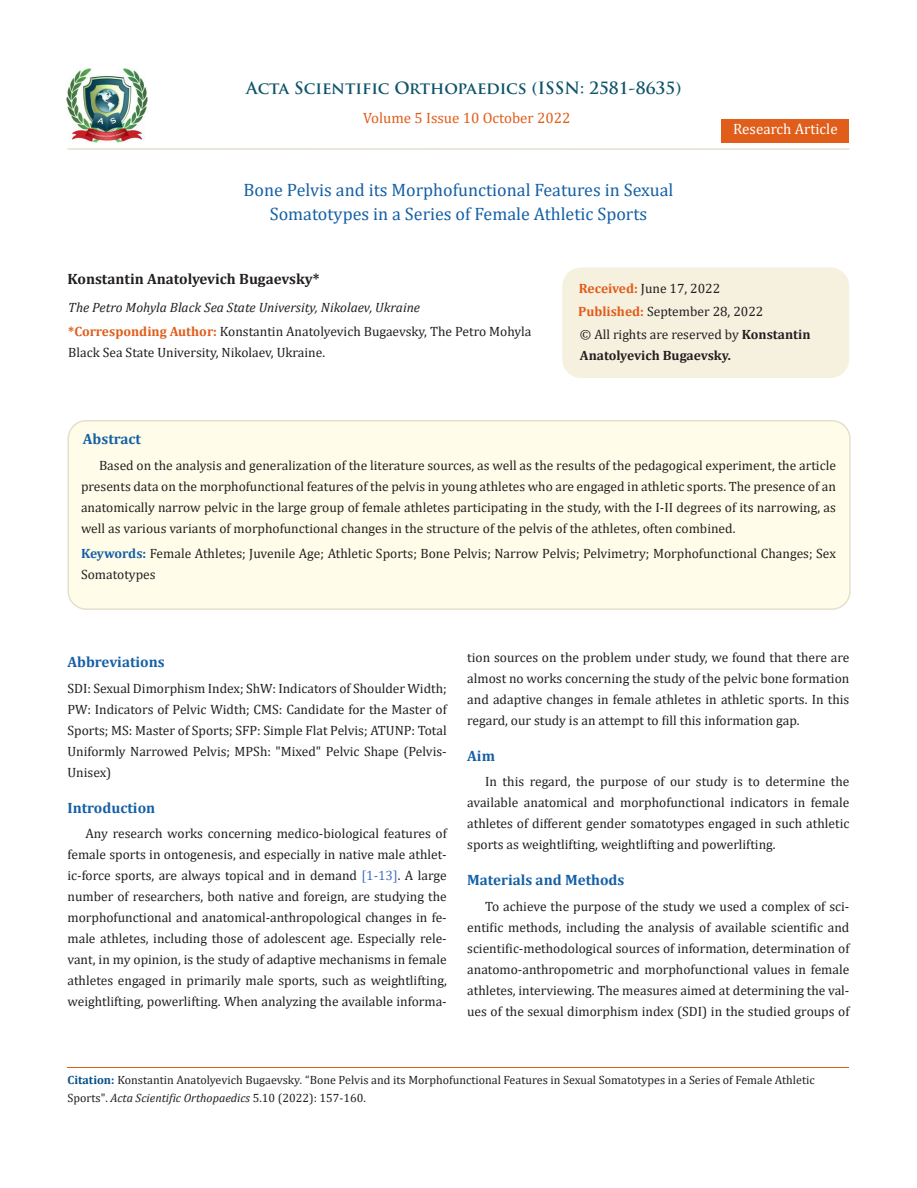
<style>
.page{position:relative;width:917px;height:1188px;background:#fff}
.page>*{position:absolute;margin:0;border:0;box-sizing:border-box;transform-origin:0 0}
.t1{font:18px/24px "Cambria";color:#1560a6;text-align:center}
.t2{font:700 16.5px "Trajan Pro";color:#0e546a}
.t3{font:700 15px "Cambria";color:#1560a6}
.t4{font:700 15px "Cambria";color:#231f20}
.t5{font:15px "Cambria";color:#e05d1a}
.t6{font:15px "Cambria";color:#fff}
.List_Paragraph{font:13.5px/21px "Cambria";color:#231f20;text-align:justify}
.t7{font:700 13.5px/21px "Cambria";color:#231f20}
.t8{font:italic 13.5px "Cambria";color:#231f20}
.t9{font:12px/18px "Cambria";color:#231f20}
.s1{font-weight:700;color:#e05d1a}
.s2{font-weight:400}
.s3{font-weight:700;color:#1560a6}
.s4{color:#4472c4}
.s5{font-weight:700;color:#035089}
.s6{font-style:italic}
</style>
<div class="page">
<img style="left:67px;top:68px;width:80px;height:74px">
<div style="left:721px;top:119px;width:128px;height:23px;background:#e05d1a"></div>
<div style="left:563px;top:268px;width:285px;height:109px;background:#f6f0df;border-radius:18px"></div>
<div style="left:562px;top:268px;width:287px;height:110px;border:2px solid #f6f0df;border-radius:18px"></div>
<div style="left:68px;top:421px;width:781px;height:188px;background:#fffde9;border-radius:18px"></div>
<div style="left:67px;top:420px;width:783px;height:190px;border:2px solid #e5dfce;border-radius:18px"></div>
<hr style="left:67px;top:1067px;width:782px;height:1px;background:#e05d1a">
<hr style="left:67px;top:148px;width:782px;height:2px;background:#e5dfce">
<p class="t2" style="left:246px;top:77px;width:436px">Acta Scientific Orthopaedics (ISSN: 2581-8635)</p>
<p class="t5" style="left:363px;top:109px;width:209px">Volume 5 Issue 10 October 2022</p>
<p class="t1" style="left:243px;top:178px;width:431px">Bone Pelvis and its Morphofunctional Features in Sexual<br>Somatotypes in a Series of Female Athletic Sports</p>
<p class="t6" style="left:733px;top:120px;width:106px">Research Article</p>
<p class="t4" style="left:67px;top:269px;width:253px">Konstantin Anatolyevich Bugaevsky*</p>
<p class="t8" style="left:68px;top:297px;width:353px">The Petro Mohyla Black Sea State University, Nikolaev, Ukraine</p>
<p class="List_Paragraph" style="left:68px;top:321px;width:464px"><span class="s1">*Corresponding Author:</span> Konstantin Anatolyevich Bugaevsky, The Petro Mohyla<br>Black Sea State University, Nikolaev, Ukraine.</p>
<p class="List_Paragraph" style="left:579px;top:278px;width:143px"><span class="s1">Received:</span> June 17, 2022</p>
<p class="List_Paragraph" style="left:578px;top:301px;width:187px"><span class="s1">Published:</span> September 28, 2022</p>
<p class="t7" style="left:580px;top:323px;width:232px"><span class="s2">© All rights are reserved by</span> Konstantin<br>Anatolyevich Bugaevsky.</p>
<p class="t3" style="left:83px;top:428px;width:60px">Abstract</p>
<p class="List_Paragraph" style="left:81px;top:455px;width:756px;text-indent:18px">Based on the analysis and generalization of the literature sources, as well as the results of the pedagogical experiment, the article presents data on the morphofunctional features of the pelvis in young athletes who are engaged in athletic sports. The presence of an anatomically narrow pelvic in the large group of female athletes participating in the study, with the I-II degrees of its narrowing, as well as various variants of morphofunctional changes in the structure of the pelvis of the athletes, often combined.</p>
<p class="List_Paragraph" style="left:81px;top:543px;width:756px"><span class="s3">Keywords:</span> Female Athletes; Juvenile Age; Athletic Sports; Bone Pelvis; Narrow Pelvis; Pelvimetry; Morphofunctional Changes; Sex<br>Somatotypes</p>
<p class="t3" style="left:67px;top:652px;width:99px">Abbreviations</p>
<p class="List_Paragraph" style="left:67px;top:678px;width:381px">SDI: Sexual Dimorphism Index; ShW: Indicators of Shoulder Width; PW: Indicators of Pelvic Width; CMS: Candidate for the Master of Sports; MS: Master of Sports; SFP: Simple Flat Pelvis; ATUNP: Total Uniformly Narrowed Pelvis; MPSh: "Mixed" Pelvic Shape (Pelvis-Unisex)</p>
<p class="t3" style="left:67px;top:797px;width:89px">Introduction</p>
<p class="List_Paragraph" style="left:67px;top:823px;width:381px;text-indent:18px">Any research works concerning medico-biological features of female sports in ontogenesis, and especially in native male athlet&shy;ic-force sports, are always topical and in demand <span class="s4">[1-13]</span>. A large number of researchers, both native and foreign, are studying the morphofunctional and anatomical-anthropological changes in fe&shy;male athletes, including those of adolescent age. Especially rele&shy;vant, in my opinion, is the study of adaptive mechanisms in female athletes engaged in primarily male sports, such as weightlifting, weightlifting, powerlifting. When analyzing the available informa-</p>
<p class="List_Paragraph" style="left:467px;top:647px;width:384px">tion sources on the problem under study, we found that there are almost no works concerning the study of the pelvic bone formation and adaptive changes in female athletes in athletic sports. In this regard, our study is an attempt to fill this information gap.</p>
<p class="t3" style="left:467px;top:745px;width:29px">Aim</p>
<p class="List_Paragraph" style="left:467px;top:771px;width:384px;text-indent:18px">In this regard, the purpose of our study is to determine the available anatomical and morphofunctional indicators in female athletes of different gender somatotypes engaged in such athletic sports as weightlifting, weightlifting and powerlifting.</p>
<p class="t3" style="left:467px;top:870px;width:159px">Materials and Methods</p>
<p class="List_Paragraph" style="left:467px;top:896px;width:384px;text-indent:18px">To achieve the purpose of the study we used a complex of sci&shy;entific methods, including the analysis of available scientific and scientific-methodological sources of information, determination of anatomo-anthropometric and morphofunctional values in female athletes, interviewing. The measures aimed at determining the val&shy;ues of the sexual dimorphism index (SDI) in the studied groups of</p>
<p class="t9" style="left:67px;top:1071px;width:748px"><span class="s5">Citation:</span> Konstantin Anatolyevich Bugaevsky<span class="s6">.</span> “Bone Pelvis and its Morphofunctional Features in Sexual Somatotypes in a Series of Female Athletic<br>Sports". <span class="s6">Acta Scientific Orthopaedics</span> 5.10 (2022): 157-160.</p>
</div>
